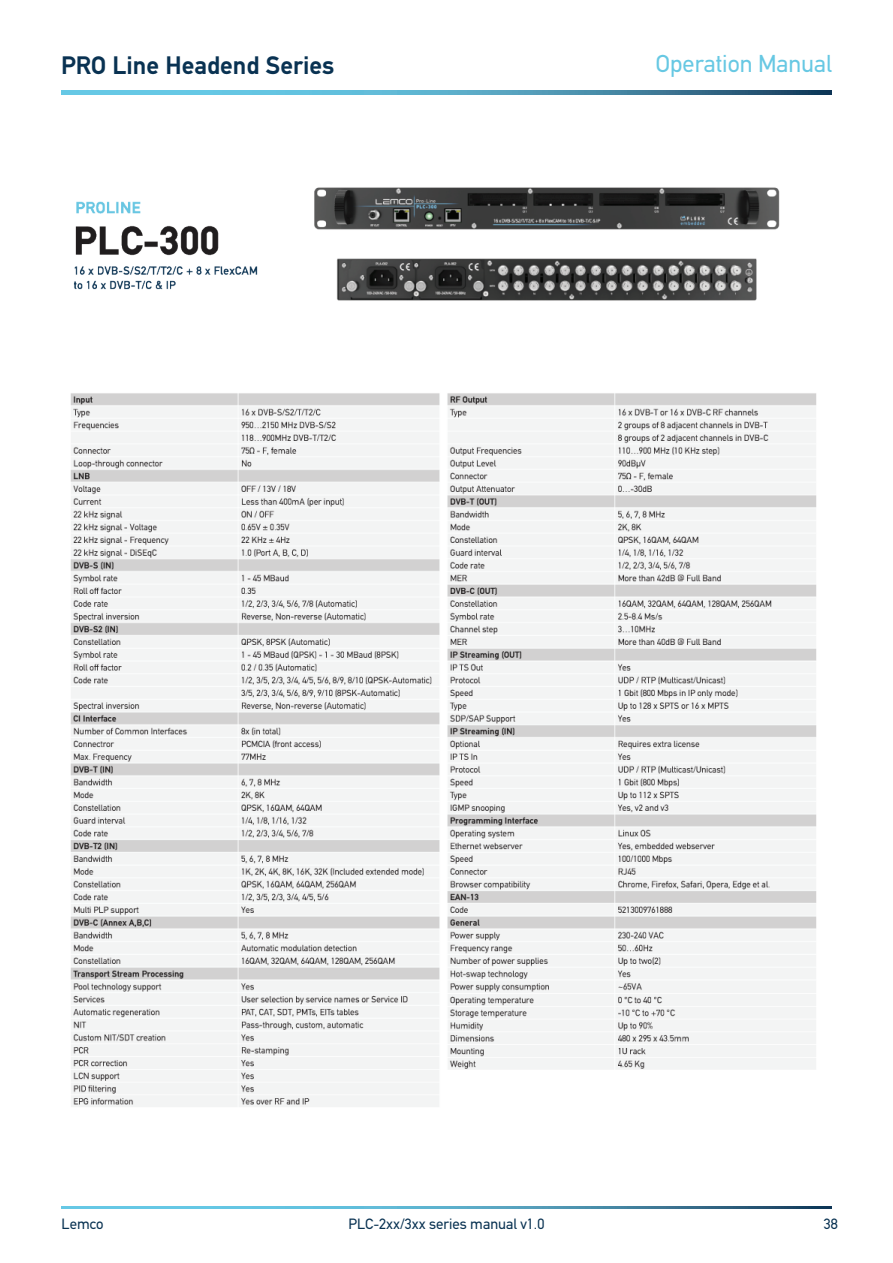
<style>
.page{position:relative;width:893px;height:1263px;background:#fff}
.page>*{position:absolute;margin:0;border:0;box-sizing:border-box;transform-origin:0 0}
.t1{font:700 25.5px "PF Din Text";color:#093252}
.t2{font:24.6px "PF Din Text";color:#67c8e3}
.t3{font:15px "PF Din Text";color:#093252}
</style>
<div class="page">
<svg style="left:61px;top:90px;width:771px;height:4px"></svg>
<svg style="left:62px;top:1206px;width:770px;height:3px"></svg>
<img style="left:70px;top:187px;width:747px;height:920px">
<h1 class="t1" style="left:61px;top:50px;width:275px">PRO Line Headend Series</h1>
<h2 class="t2" style="left:656px;top:49px;width:178px">Operation Manual</h2>
<p class="t3" style="left:62px;top:1215px;width:44px">Lemco</p>
<p class="t3" style="left:349px;top:1215px;width:197px">PLC-2xx/3xx series manual v1.0</p>
<p class="t3" style="left:824px;top:1215px;width:15px">38</p>
</div>
